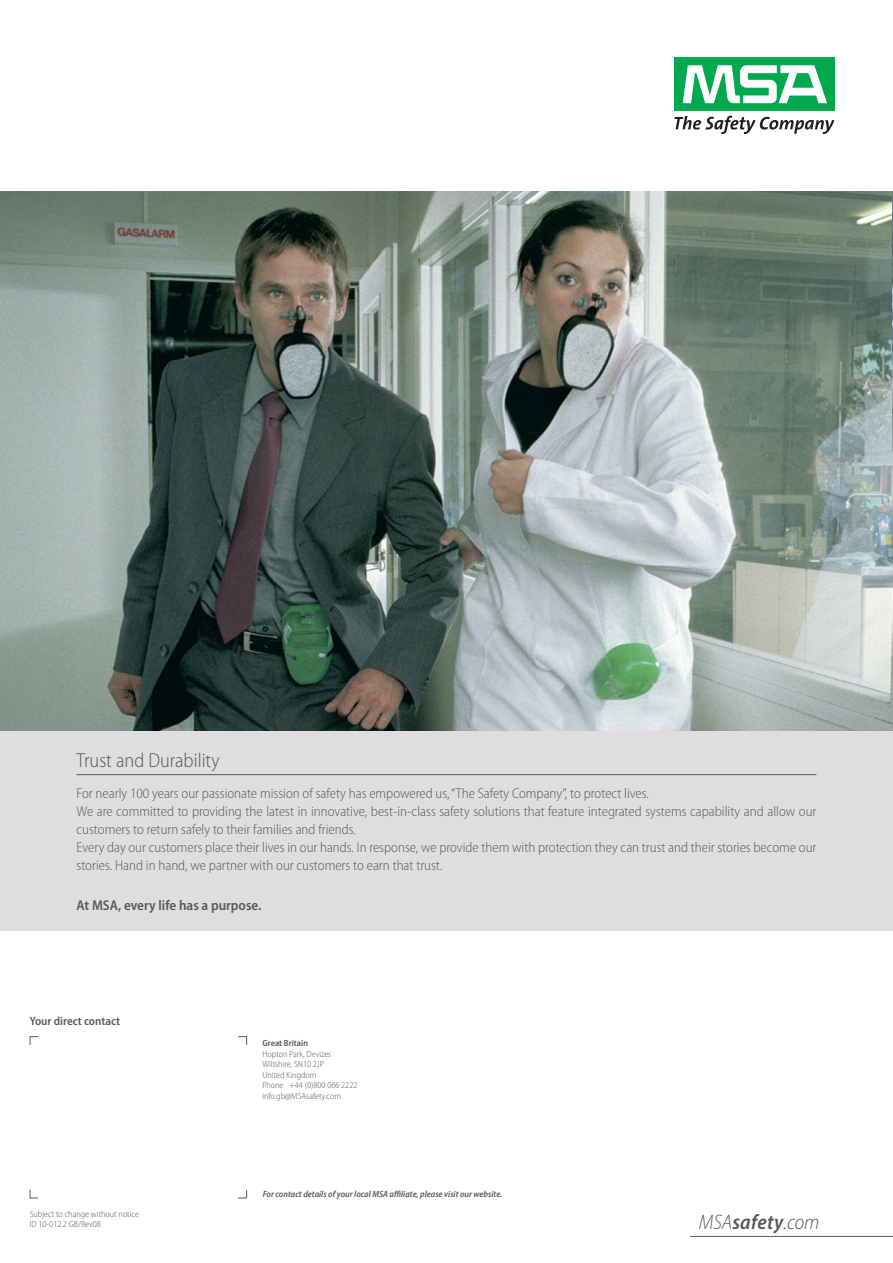
<style>
.page{position:relative;width:893px;height:1263px;background:#fff}
.page>*{position:absolute;margin:0;border:0;box-sizing:border-box;transform-origin:0 0}
.t1{font:italic 300 semi-condensed 21px "Myriad Pro";color:#58595c}
.t2{font:300 semi-condensed 20.25px "Myriad Pro";color:#58595c}
.t3{font:300 semi-condensed 14.25px/18px "Myriad Pro";color:#58595c}
.t4{font:600 semi-condensed 14.25px "Myriad Pro";color:#58595c}
.t5{font:600 semi-condensed 12px "Myriad Pro";color:#58595c}
.t6{font:300 semi-condensed 9px/10.5px "Myriad Pro";color:#57585a}
.t7{font:italic 600 semi-condensed 9px "Myriad Pro";color:#57585a}
.t8{font:300 semi-condensed 9px/10.5px "Myriad Pro";color:#58595c}
.t9{font:600 semi-condensed 9px "Myriad Pro";color:#57585a}
.s1{font-weight:600}
</style>
<div class="page">
<div style="left:675px;top:57px;width:160px;height:54px;background:#00a94e"></div>
<svg style="left:683px;top:65px;width:144px;height:38px"></svg>
<svg style="left:674px;top:116px;width:160px;height:18px"></svg>
<img style="left:0;top:191px;width:893px;height:540px">
<hr style="left:690px;top:1236px;width:203px;height:1px;background:#58595c">
<img style="left:892px;top:191px;width:1px;height:260px">
<div style="left:0;top:731px;width:893px;height:200px;background:#dfdedf"></div>
<svg style="left:30px;top:1036px;width:8px;height:9px"></svg>
<svg style="left:238px;top:1036px;width:9px;height:9px"></svg>
<svg style="left:238px;top:1190px;width:9px;height:9px"></svg>
<svg style="left:30px;top:1190px;width:8px;height:9px"></svg>
<hr style="left:77px;top:774px;width:739px;height:1px;background:#58595c">
<h2 class="t2" style="left:77px;top:749px;width:145px">Trust and Durability</h2>
<p class="t3" style="left:77px;top:784px;width:741px">For nearly 100 years our passionate mission of safety has empowered us, “The Safety Company”, to protect lives.<br>We are committed to providing the latest in innovative, best-in-class safety solutions that feature integrated systems capability and allow our customers to return safely to their families and friends.<br>Every day our customers place their lives in our hands. In response, we provide them with protection they can trust and their stories become our stories. Hand in hand, we partner with our customers to earn that trust.</p>
<p class="t4" style="left:77px;top:897px;width:186px">At MSA, every life has a purpose.</p>
<p class="t5" style="left:30px;top:1015px;width:92px">Your direct contact</p>
<p class="t8" style="left:30px;top:1208px;width:111px">Subject to change without notice<br>ID 10-012.2 GB/Rev08</p>
<p class="t9" style="left:262px;top:1038px;width:47px">Great Britain</p>
<p class="t6" style="left:262px;top:1049px;width:96px">Hopton Park, Devizes<br>Wiltshire, SN10 2JP<br>United Kingdom<br>Phone +44 (0)800 066 2222 info.gb@MSAsafety.com</p>
<p class="t7" style="left:263px;top:1188px;width:241px">For contact details of your local MSA affiliate, please visit our website.</p>
<h1 class="t1" style="left:699px;top:1211px;width:122px">MSA<span class="s1">safety</span>.com</h1>
</div>
